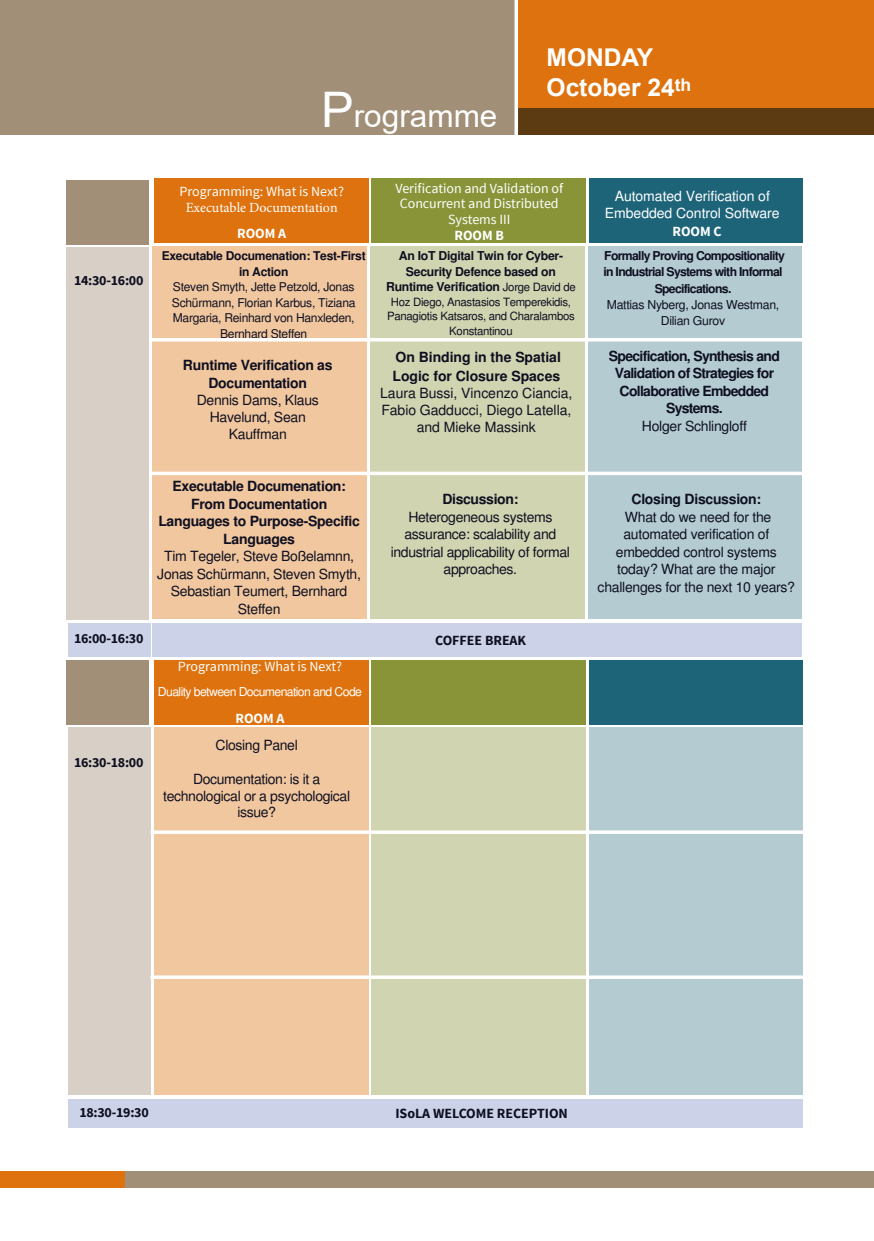
<style>
.page{position:relative;width:874px;height:1241px;background:#fff}
.page>*{position:absolute;margin:0;border:0;box-sizing:border-box;transform-origin:0 0}
.t1{font:31.5px "Arial";color:#fff}
.t2{font:700 24.5px/29.4px "Arial";color:#fff}
.t3{font:14px/17.5px "Free Sans";letter-spacing:-.02em;color:#0e0f20;text-align:center}
.t4{font:700 14px/17.5px "Free Sans";letter-spacing:-.02em;color:#0e0f20;text-align:center}
.t5{font:14px/15.8px "Source Sans Pro";letter-spacing:-.005em;color:#fff;text-align:center}
.t6{font:700 14px/17.5px "Free Sans";letter-spacing:-.05em;color:#0e0f20;text-align:center}
.t7{font:700 14px "Source Sans Pro";letter-spacing:-.005em;color:#0e0f20}
.t8{font:14px/16.8px "Free Sans";letter-spacing:-.005em;color:#fff;text-align:center}
.t9{font:14px "Minion Pro";letter-spacing:-.005em;color:#fff}
.t10{font:700 14px "Source Sans Pro";letter-spacing:-.005em;color:#fff}
.t11{font:700 12.25px/15.6px "Free Sans";letter-spacing:-.025em;color:#0e0f20;text-align:center}
.t12{font:700 12.25px/16.4px "Free Sans";letter-spacing:-.055em;color:#0e0f20;text-align:center}
.t13{font:12.25px/15.2px "Free Sans";letter-spacing:-.025em;color:#0e0f20;text-align:center}
.t14{font:12.25px "Free Sans";letter-spacing:-.05em;color:#fff}
.t15{font:12.08px/15.6px "Free Sans";letter-spacing:-.025em;color:#0e0f20;text-align:center}
.t16{font:700 12.08px/15.6px "Free Sans";letter-spacing:-.025em;color:#0e0f20;text-align:center}
.t17{font:11.38px/14.3px "Free Sans";letter-spacing:-.025em;color:#0e0f20;text-align:center}
.s1{font-size:49px}
.s2{font-weight:400;font-size:11.38px}
</style>
<div class="page">
<div style="left:0;top:1171px;width:873px;height:17px;background:#a28f78"></div>
<div style="left:0;top:1171px;width:124px;height:17px;background:#de720e"></div>
<div style="left:66px;top:659px;width:83px;height:65px;background:#a28f78"></div>
<div style="left:0;top:0;width:516px;height:135px;background:#a28f78"></div>
<div style="left:517px;top:0;width:356px;height:108px;background:#de720e"></div>
<div style="left:517px;top:108px;width:356px;height:27px;background:#5c3b12"></div>
<div style="left:66px;top:180px;width:83px;height:65px;background:#a28f78"></div>
<div style="left:154px;top:178px;width:214px;height:65px;background:#de720e"></div>
<div style="left:371px;top:178px;width:214px;height:65px;background:#899439"></div>
<div style="left:66px;top:247px;width:83px;height:372px;background:#d8d0c6"></div>
<div style="left:589px;top:178px;width:213px;height:65px;background:#1e6479"></div>
<div style="left:152px;top:247px;width:214px;height:372px;background:#f1c79f"></div>
<div style="left:370px;top:247px;width:214px;height:372px;background:#d0d4b0"></div>
<div style="left:587px;top:247px;width:214px;height:372px;background:#b4cbd2"></div>
<div style="left:68px;top:623px;width:82px;height:33px;background:#ccd3e8"></div>
<svg style="left:152px;top:471px;width:650px;height:4px;background:#f7f6f3"></svg>
<div style="left:152px;top:623px;width:649px;height:33px;background:#ccd3e8"></div>
<div style="left:68px;top:727px;width:82px;height:367px;background:#d8d0c6"></div>
<div style="left:154px;top:659px;width:214px;height:65px;background:#de720e"></div>
<div style="left:371px;top:659px;width:214px;height:65px;background:#899439"></div>
<div style="left:589px;top:659px;width:213px;height:65px;background:#1e6479"></div>
<div style="left:154px;top:727px;width:214px;height:367px;background:#f1c79f"></div>
<div style="left:371px;top:727px;width:214px;height:367px;background:#d0d4b0"></div>
<div style="left:589px;top:727px;width:213px;height:367px;background:#b4cbd2"></div>
<hr style="left:150px;top:830px;width:676px;height:3px;background:#fff">
<hr style="left:150px;top:975px;width:696px;height:3px;background:#fff">
<hr style="left:514px;top:0;width:3px;height:139px;background:#fff">
<div style="left:68px;top:1098px;width:734px;height:29px;background:#ccd3e8"></div>
<hr style="left:150px;top:338px;width:676px;height:3px;background:#fff">
<h1 class="t1" style="left:321px;top:94px;width:178px"><span class="s1">P</span>rogramme</h1>
<h2 class="t2" style="left:546px;top:43px;width:146px">MONDAY<br>October 24<sup>th</sup></h2>
<p class="t7" style="left:74px;top:271px;width:71px">14:30-16:00</p>
<p class="t5" style="left:179px;top:184px;width:166px">Programming: What is Next?</p>
<p class="t9" style="left:186px;top:198px;width:153px">Executable Documentation</p>
<p class="t10" style="left:237px;top:224px;width:51px">ROOM A</p>
<p class="t16" style="left:162px;top:248px;width:205px">Executable Documenation: Test-First in Action</p>
<p class="t15" style="left:172px;top:280px;width:185px">Steven Smyth, Jette Petzold, Jonas<br>Schürmann, Florian Karbus, Tiziana<br>Margaria, Reinhard von Hanxleden,<br>Bernhard Steffen</p>
<p class="t4" style="left:183px;top:356px;width:151px;line-height:18.2px">Runtime Verification as<br>Documentation</p>
<p class="t3" style="left:196px;top:392px;width:124px;line-height:17px">Dennis Dams, Klaus<br>Havelund, Sean<br>Kauffman</p>
<p class="t5" style="left:395px;top:180px;width:169px">Verification and Validation of<br>Concurrent and Distributed<br>Systems III</p>
<p class="t10" style="left:454px;top:226px;width:51px">ROOM B</p>
<p class="t11" style="left:386px;top:248px;width:191px">An IoT Digital Twin for Cyber-<br>Security Defence based on<br>Runtime Verification <span class="s2">Jorge David de</span></p>
<p class="t17" style="left:387px;top:295px;width:189px">Hoz Diego, Anastasios Temperekidis,<br>Panagiotis Katsaros, and Charalambos<br>Konstantinou</p>
<p class="t4" style="left:392px;top:349px;width:170px;line-height:18.2px;text-align:left">On Binding in the Spatial<br>Logic for Closure Spaces</p>
<p class="t3" style="left:380px;top:385px;width:194px">Laura Bussi, Vincenzo Ciancia,<br>Fabio Gadducci, Diego Latella, and Mieke Massink</p>
<p class="t4" style="left:158px;top:478px;width:203px">Executable Documenation:<br>From Documentation<br>Languages to Purpose-Specific<br>Languages</p>
<p class="t3" style="left:157px;top:548px;width:205px">Tim Tegeler, Steve Boßelamnn,<br>Jonas Schürmann, Steven Smyth,<br>Sebastian Teumert, Bernhard<br>Steffen</p>
<p class="t4" style="left:442px;top:491px;width:77px">Discussion:</p>
<p class="t3" style="left:390px;top:509px;width:181px">Heterogeneous systems assurance: scalability and industrial applicability of formal approaches.</p>
<p class="t8" style="left:604px;top:188px;width:176px">Automated Verification of<br>Embedded Control Software</p>
<p class="t10" style="left:672px;top:223px;width:51px">ROOM C</p>
<p class="t12" style="left:603px;top:248px;width:183px">Formally Proving Compositionality in Industrial Systems with Informal<br>Specifications.</p>
<p class="t13" style="left:606px;top:298px;width:174px">Mattias Nyberg, Jonas Westman,<br>Dilian Gurov</p>
<p class="t6" style="left:608px;top:348px;width:172px">Specification, Synthesis and<br>Validation of Strategies for<br>Collaborative Embedded<br>Systems.</p>
<p class="t3" style="left:641px;top:418px;width:106px">Holger Schlingloff</p>
<p class="t4" style="left:631px;top:491px;width:131px">Closing Discussion:</p>
<p class="t3" style="left:597px;top:509px;width:199px">What do we need for the automated verification of embedded control systems today? What are the major challenges for the next 10 years?</p>
<p class="t7" style="left:74px;top:629px;width:71px">16:00-16:30</p>
<p class="t7" style="left:435px;top:631px;width:92px">COFFEE BREAK</p>
<p class="t7" style="left:74px;top:753px;width:71px">16:30-18:00</p>
<p class="t5" style="left:178px;top:658px;width:166px">Programming: What is Next?</p>
<p class="t14" style="left:158px;top:682px;width:205px">Duality between Documenation and Code</p>
<p class="t10" style="left:235px;top:709px;width:51px">ROOM A</p>
<p class="t3" style="left:215px;top:737px;width:84px">Closing Panel</p>
<p class="t3" style="left:163px;top:771px;width:188px;line-height:16.8px">Documentation: is it a technological or a psychological issue?</p>
<p class="t7" style="left:79px;top:1103px;width:71px">18:30-19:30</p>
<p class="t7" style="left:395px;top:1104px;width:174px">ISoLA WELCOME RECEPTION</p>
</div>
